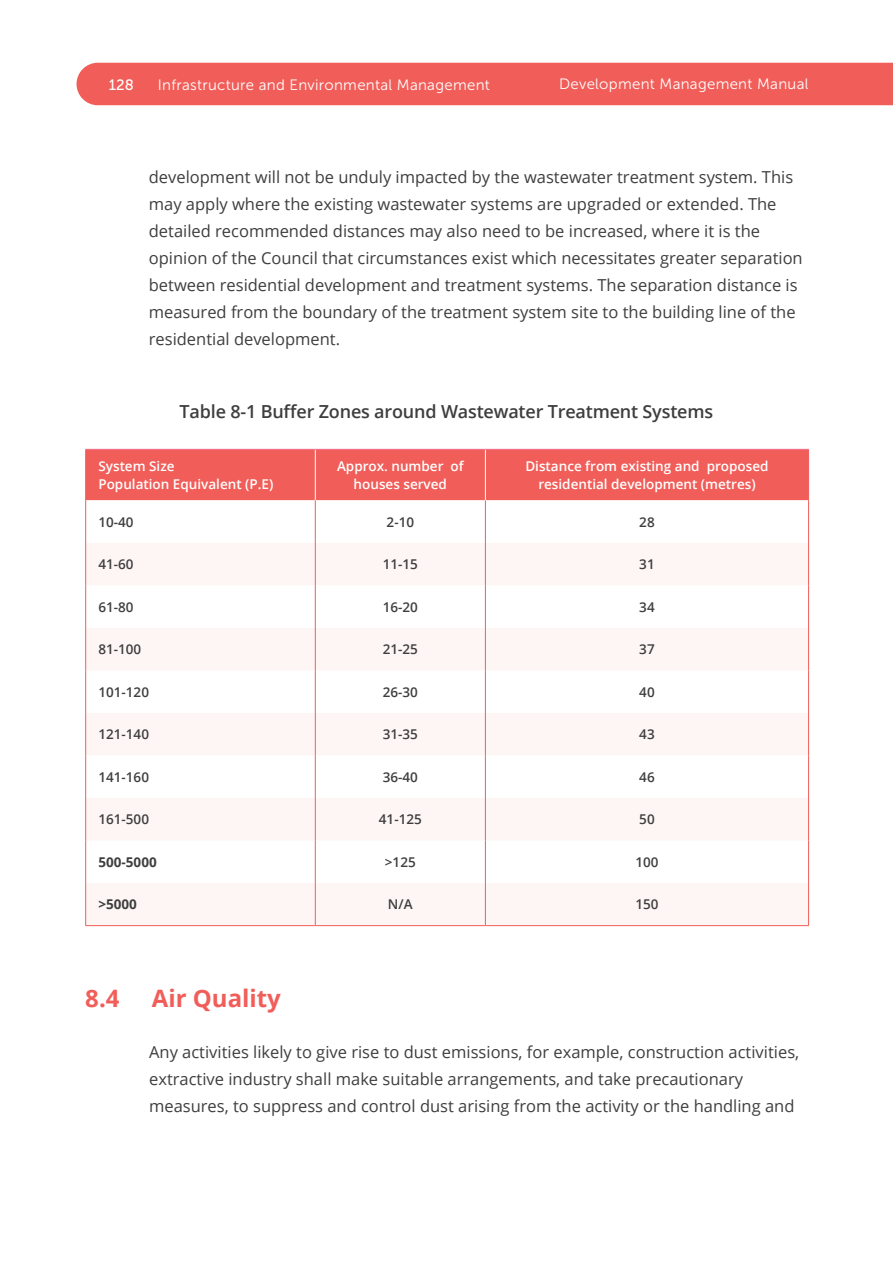
<style>
.page{position:relative;width:893px;height:1263px;background:#fff}
.page>*{position:absolute;margin:0;border:0;box-sizing:border-box;transform-origin:0 0}
.t1{font:700 24px "Open Sans";color:#f15e59}
.t2{font:600 18px "Open Sans";letter-spacing:-.01em;color:#3e3e3f}
.t3{font:16.5px/27px "Open Sans";color:#3e3e3f}
.t4{font:15px "Museo Sans 300";letter-spacing:.02em;color:#fff}
.t5{font:15px "Museo Sans 500";color:#fff}
.t6{font:600 13.5px/18px "Open Sans";color:#fff;text-align:center}
.t7{font:600 13.5px "Open Sans";color:#3e3e3f}
.t8{font:700 13.5px "Open Sans";color:#3e3e3f}
</style>
<div class="page">
<div style="left:77px;top:63px;width:816px;height:42px;background:#f15e59"></div>
<div style="left:86px;top:450px;width:722px;height:50px;background:#f15e59"></div>
<div style="left:86px;top:543px;width:399px;height:42px;background:#fef6f5"></div>
<svg style="left:86px;top:628px;width:399px;height:297px;fill:#fef6f5"></svg>
<hr style="left:315px;top:450px;width:1px;height:50px;background:#fff">
<hr style="left:485px;top:450px;width:1px;height:50px;background:#fff">
<hr style="left:85px;top:450px;width:1px;height:50px;background:#f15e59">
<hr style="left:808px;top:450px;width:1px;height:50px;background:#f15e59">
<hr style="left:85px;top:500px;width:1px;height:43px;background:#f15e59">
<hr style="left:315px;top:500px;width:1px;height:43px;background:#f15e59">
<hr style="left:85px;top:543px;width:1px;height:42px;background:#f15e59">
<hr style="left:315px;top:543px;width:1px;height:42px;background:#f15e59">
<hr style="left:85px;top:585px;width:1px;height:43px;background:#f15e59">
<hr style="left:315px;top:585px;width:1px;height:43px;background:#f15e59">
<hr style="left:85px;top:670px;width:1px;height:43px;background:#f15e59">
<hr style="left:315px;top:670px;width:1px;height:43px;background:#f15e59">
<hr style="left:85px;top:755px;width:1px;height:43px;background:#f15e59">
<hr style="left:315px;top:755px;width:1px;height:43px;background:#f15e59">
<hr style="left:85px;top:840px;width:1px;height:43px;background:#f15e59">
<hr style="left:315px;top:840px;width:1px;height:43px;background:#f15e59">
<hr style="left:485px;top:500px;width:1px;height:43px;background:#f15e59">
<hr style="left:485px;top:543px;width:1px;height:42px;background:#f15e59">
<hr style="left:485px;top:585px;width:1px;height:43px;background:#f15e59">
<hr style="left:485px;top:670px;width:1px;height:43px;background:#f15e59">
<hr style="left:485px;top:755px;width:1px;height:43px;background:#f15e59">
<hr style="left:485px;top:840px;width:1px;height:43px;background:#f15e59">
<hr style="left:808px;top:500px;width:1px;height:43px;background:#f15e59">
<hr style="left:808px;top:543px;width:1px;height:42px;background:#f15e59">
<hr style="left:808px;top:585px;width:1px;height:43px;background:#f15e59">
<hr style="left:808px;top:670px;width:1px;height:43px;background:#f15e59">
<hr style="left:808px;top:755px;width:1px;height:43px;background:#f15e59">
<hr style="left:808px;top:840px;width:1px;height:43px;background:#f15e59">
<hr style="left:85px;top:628px;width:1px;height:42px;background:#f15e59">
<hr style="left:315px;top:628px;width:1px;height:42px;background:#f15e59">
<hr style="left:485px;top:628px;width:1px;height:42px;background:#f15e59">
<hr style="left:808px;top:628px;width:1px;height:42px;background:#f15e59">
<hr style="left:85px;top:713px;width:1px;height:42px;background:#f15e59">
<hr style="left:315px;top:713px;width:1px;height:42px;background:#f15e59">
<hr style="left:485px;top:713px;width:1px;height:42px;background:#f15e59">
<hr style="left:808px;top:713px;width:1px;height:42px;background:#f15e59">
<hr style="left:85px;top:798px;width:1px;height:42px;background:#f15e59">
<hr style="left:315px;top:798px;width:1px;height:42px;background:#f15e59">
<hr style="left:485px;top:798px;width:1px;height:42px;background:#f15e59">
<hr style="left:808px;top:798px;width:1px;height:42px;background:#f15e59">
<hr style="left:85px;top:883px;width:1px;height:42px;background:#f15e59">
<hr style="left:315px;top:883px;width:1px;height:42px;background:#f15e59">
<hr style="left:485px;top:883px;width:1px;height:42px;background:#f15e59">
<hr style="left:808px;top:883px;width:1px;height:42px;background:#f15e59">
<hr style="left:85px;top:925px;width:230px;height:1px;background:#f15e59">
<hr style="left:315px;top:925px;width:170px;height:1px;background:#f15e59">
<hr style="left:485px;top:925px;width:324px;height:1px;background:#f15e59">
<hr style="left:85px;top:449px;width:230px;height:1px;background:#f16b8a">
<hr style="left:315px;top:449px;width:170px;height:1px;background:#f16b8a">
<hr style="left:485px;top:449px;width:324px;height:1px;background:#f16b8a">
<p class="t5" style="left:109px;top:77px;width:27px">128</p>
<p class="t4" style="left:158px;top:77px;width:334px">Infrastructure and Environmental Management</p>
<p class="t4" style="left:559px;top:76px;width:251px">Development Management Manual</p>
<p class="t3" style="left:149px;top:163px;width:655px">development will not be unduly impacted by the wastewater treatment system. This may apply where the existing wastewater systems are upgraded or extended. The detailed recommended distances may also need to be increased, where it is the opinion of the Council that circumstances exist which necessitates greater separation between residential development and treatment systems. The separation distance is measured from the boundary of the treatment system site to the building line of the residential development.</p>
<p class="t2" style="left:180px;top:400px;width:535px">Table 8-1 Buffer Zones around Wastewater Treatment Systems</p>
<p class="t6" style="left:98px;top:457px;width:78px">System Size</p>
<p class="t6" style="left:98px;top:475px;width:176px">Population Equivalent (P.E)</p>
<p class="t6" style="left:337px;top:457px;width:128px">Approx. number of houses served</p>
<p class="t6" style="left:525px;top:457px;width:245px">Distance from existing and proposed residential development (metres)</p>
<p class="t7" style="left:98px;top:513px;width:37px">10-40</p>
<p class="t7" style="left:387px;top:513px;width:29px">2-10</p>
<p class="t7" style="left:639px;top:513px;width:17px">28</p>
<p class="t7" style="left:98px;top:555px;width:37px">41-60</p>
<p class="t7" style="left:383px;top:555px;width:37px">11-15</p>
<p class="t7" style="left:639px;top:555px;width:17px">31</p>
<p class="t7" style="left:98px;top:598px;width:37px">61-80</p>
<p class="t7" style="left:383px;top:598px;width:37px">16-20</p>
<p class="t7" style="left:639px;top:598px;width:17px">34</p>
<p class="t7" style="left:98px;top:640px;width:44px">81-100</p>
<p class="t7" style="left:383px;top:640px;width:37px">21-25</p>
<p class="t7" style="left:639px;top:640px;width:17px">37</p>
<p class="t7" style="left:98px;top:683px;width:52px">101-120</p>
<p class="t7" style="left:383px;top:683px;width:37px">26-30</p>
<p class="t7" style="left:639px;top:683px;width:17px">40</p>
<p class="t7" style="left:98px;top:725px;width:52px">121-140</p>
<p class="t7" style="left:383px;top:725px;width:37px">31-35</p>
<p class="t7" style="left:639px;top:725px;width:17px">43</p>
<p class="t7" style="left:98px;top:768px;width:52px">141-160</p>
<p class="t7" style="left:383px;top:768px;width:37px">36-40</p>
<p class="t7" style="left:639px;top:768px;width:17px">46</p>
<p class="t7" style="left:98px;top:810px;width:52px">161-500</p>
<p class="t7" style="left:379px;top:810px;width:44px">41-125</p>
<p class="t7" style="left:639px;top:810px;width:17px">50</p>
<p class="t8" style="left:98px;top:852px;width:60px">500-5000</p>
<p class="t7" style="left:385px;top:853px;width:32px">&gt;125</p>
<p class="t7" style="left:635px;top:853px;width:25px">100</p>
<p class="t8" style="left:98px;top:895px;width:40px">&gt;5000</p>
<p class="t7" style="left:388px;top:895px;width:26px">N/A</p>
<p class="t7" style="left:635px;top:895px;width:25px">150</p>
<p class="t1" style="left:85px;top:981px;width:36px">8.4</p>
<p class="t1" style="left:152px;top:981px;width:131px">Air Quality</p>
<p class="t3" style="left:149px;top:1038px;width:652px">Any activities likely to give rise to dust emissions, for example, construction activities, extractive industry shall make suitable arrangements, and take precautionary measures, to suppress and control dust arising from the activity or the handling and</p>
</div>
